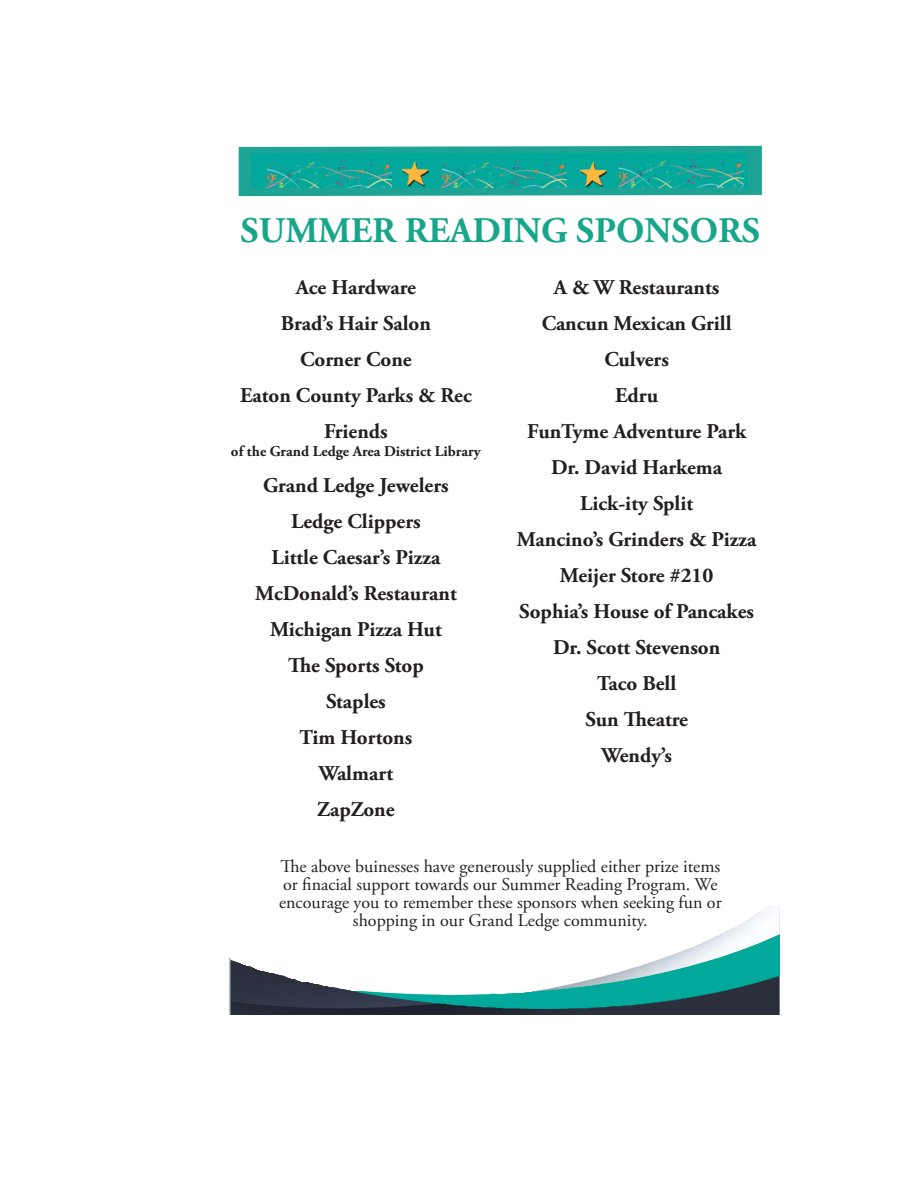
<style>
.page{position:relative;width:918px;height:1188px;background:#fff}
.page>*{position:absolute;margin:0;border:0;box-sizing:border-box;transform-origin:0 0}
.t1{font:700 36px "Adobe Garamond Pro";color:#17a68a}
.t2{font:700 21px "Adobe Garamond Pro";color:#231f20}
.t3{font:18px/18px "Adobe Garamond Pro";color:#231f20}
.t4{font:700 15px "Adobe Garamond Pro";color:#231f20}
</style>
<div class="page">
<img style="left:229px;top:906px;width:550px;height:109px">
<svg style="left:239px;top:146px;width:523px;height:50px;background:#29a89a"></svg>
<img style="left:252px;top:153px;width:496px;height:35px">
<p class="t1" style="left:241px;top:209px;width:521px">SUMMER READING SPONSORS</p>
<p class="t2" style="left:296px;top:275px;width:122px">Ace Hardware</p>
<p class="t2" style="left:281px;top:311px;width:151px">Brad’s Hair Salon</p>
<p class="t2" style="left:300px;top:347px;width:113px">Corner Cone</p>
<p class="t2" style="left:240px;top:383px;width:233px">Eaton County Parks &amp; Rec</p>
<p class="t2" style="left:324px;top:419px;width:65px">Friends</p>
<p class="t4" style="left:231px;top:443px;width:251px">of the Grand Ledge Area District Library</p>
<p class="t2" style="left:263px;top:473px;width:187px">Grand Ledge Jewelers</p>
<p class="t2" style="left:291px;top:509px;width:131px">Ledge Clippers</p>
<p class="t2" style="left:271px;top:545px;width:171px">Little Caesar’s Pizza</p>
<p class="t2" style="left:255px;top:581px;width:203px">McDonald’s Restaurant</p>
<p class="t2" style="left:270px;top:617px;width:173px">Michigan Pizza Hut</p>
<p class="t2" style="left:288px;top:653px;width:137px">The Sports Stop</p>
<p class="t2" style="left:326px;top:689px;width:61px">Staples</p>
<p class="t2" style="left:300px;top:725px;width:114px">Tim Hortons</p>
<p class="t2" style="left:319px;top:761px;width:76px">Walmart</p>
<p class="t2" style="left:317px;top:797px;width:79px">ZapZone</p>
<p class="t2" style="left:554px;top:275px;width:167px">A &amp; W Restaurants</p>
<p class="t2" style="left:542px;top:311px;width:191px">Cancun Mexican Grill</p>
<p class="t2" style="left:604px;top:347px;width:66px">Culvers</p>
<p class="t2" style="left:615px;top:383px;width:44px">Edru</p>
<p class="t2" style="left:527px;top:419px;width:220px">FunTyme Adventure Park</p>
<p class="t2" style="left:551px;top:455px;width:173px">Dr. David Harkema</p>
<p class="t2" style="left:580px;top:491px;width:114px">Lick-ity Split</p>
<p class="t2" style="left:517px;top:527px;width:241px">Mancino’s Grinders &amp; Pizza</p>
<p class="t2" style="left:560px;top:563px;width:155px">Meijer Store #210</p>
<p class="t2" style="left:519px;top:599px;width:236px">Sophia’s House of Pancakes</p>
<p class="t2" style="left:553px;top:635px;width:169px">Dr. Scott Stevenson</p>
<p class="t2" style="left:597px;top:671px;width:80px">Taco Bell</p>
<p class="t2" style="left:585px;top:707px;width:104px">Sun Theatre</p>
<p class="t2" style="left:602px;top:743px;width:72px">Wendy’s</p>
<p class="t3" style="left:279px;top:858px;width:444px">The above buinesses have generously supplied either prize items or finacial support towards our Summer Reading Program. We encourage you to remember these sponsors when seeking fun or</p>
<p class="t3" style="left:353px;top:912px;width:296px">shopping in our Grand Ledge community.</p>
</div>
